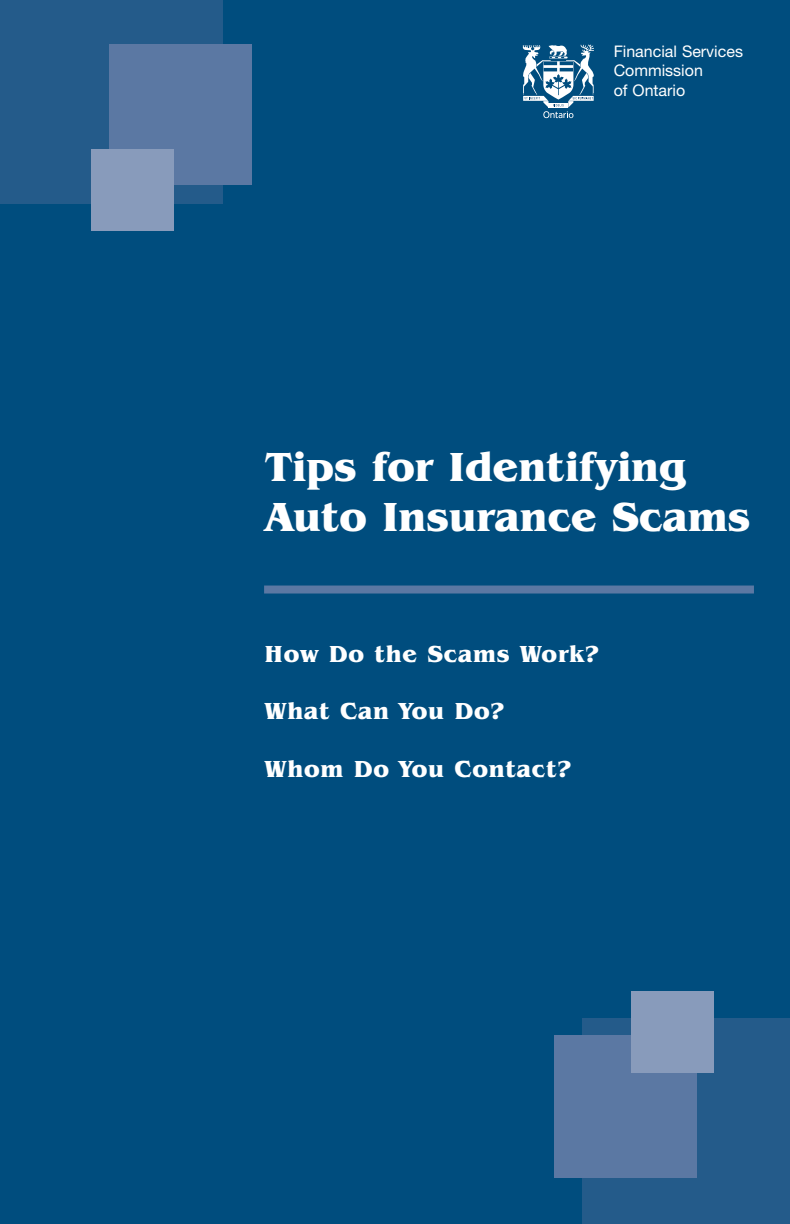
<style>
.page{position:relative;width:790px;height:1224px;background:#fff}
.page>*{position:absolute;margin:0;border:0;box-sizing:border-box;transform-origin:0 0}
.t1{font:700 42px/50.4px "Benguiat IT Cby BT";color:#fff}
.t2{font:700 24px "Benguiat IT Cby BT";letter-spacing:.035em;color:#fff}
.t3{font:16px/19.2px "Helvetica Neue";color:#fff}
</style>
<div class="page">
<div style="left:0;top:0;width:789px;height:1224px;background:#004d7e"></div>
<div style="left:264px;top:586px;width:489px;height:8px;background:#5b78a3"></div>
<div style="left:0;top:0;width:222px;height:203px;background:#245b8a"></div>
<div style="left:109px;top:44px;width:142px;height:141px;background:#5b78a3"></div>
<div style="left:91px;top:149px;width:83px;height:82px;background:#889bbb"></div>
<svg style="left:522px;top:45px;width:71px;height:73px"></svg>
<div style="left:582px;top:1019px;width:207px;height:205px;background:#245b8a"></div>
<div style="left:553px;top:1035px;width:143px;height:143px;background:#5b78a3"></div>
<div style="left:631px;top:991px;width:82px;height:82px;background:#889bbb"></div>
<p class="t3" style="left:613px;top:43px;width:131px">Financial Services<br>Commission<br>of Ontario</p>
<h1 class="t1" style="left:265px;top:446px;width:486px">Tips for Identifying<br>Auto Insurance Scams</h1>
<h4 class="t2" style="left:264px;top:645px;width:336px">How Do the Scams Work?</h4>
<h4 class="t2" style="left:264px;top:702px;width:242px">What Can You Do?</h4>
<h4 class="t2" style="left:264px;top:760px;width:309px">Whom Do You Contact?</h4>
</div>
